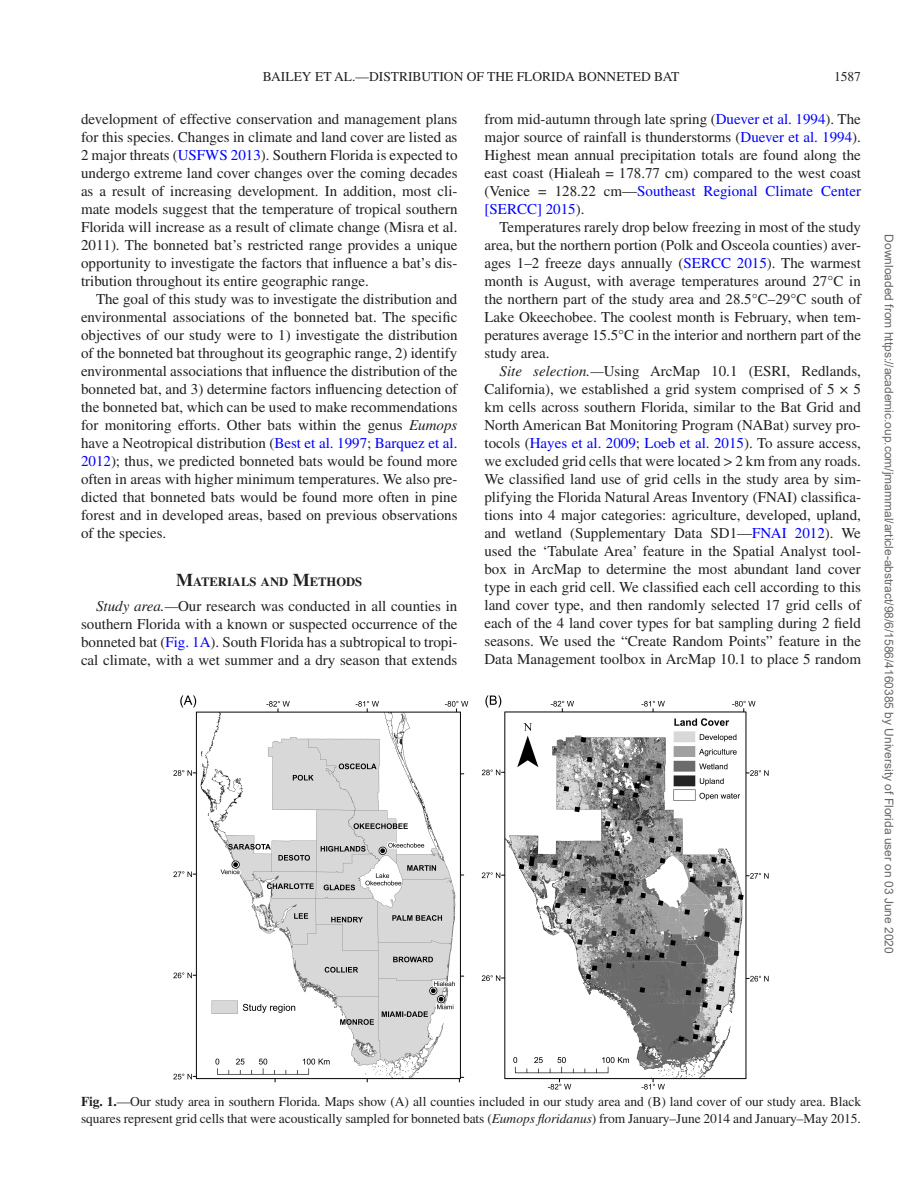
<style>
.page{position:relative;width:918px;height:1188px;background:#fff}
.page>*{position:absolute;margin:0;border:0;box-sizing:border-box;transform-origin:0 0}
.t1{font:15px/18px "Times";color:#231f20;text-align:justify}
.t2{font:13.5px/16.5px "Times";letter-spacing:-.005em;color:#231f20}
.t3{font:700 12.6px "Times";color:#231f20}
.t4{font:12px "Arial";color:#666}
.s1{color:#00f}
.s2{font-style:italic}
.s3{font-size:18px}
.s4{font-weight:700}
</style>
<div class="page">
<img style="left:173px;top:695px;width:596px;height:395px">
<p class="t2" style="left:263px;top:68px;width:418px">BAILEY ET AL.—DISTRIBUTION OF THE FLORIDA BONNETED BAT</p>
<p class="t2" style="left:834px;top:68px;width:28px">1587</p>
<p class="t1" style="left:81px;top:110px;width:378px">development of effective conservation and management plans for this species. Changes in climate and land cover are listed as 2 major threats (<span class="s1">USFWS 2013</span>). Southern Florida is expected to undergo extreme land cover changes over the coming decades as a result of increasing development. In addition, most cli&shy;mate models suggest that the temperature of tropical southern Florida will increase as a result of climate change (Misra et al.<br>2011). The bonneted bat’s restricted range provides a unique opportunity to investigate the factors that influence a bat’s dis&shy;tribution throughout its entire geographic range.</p>
<p class="t1" style="left:81px;top:290px;width:378px;text-indent:15px">The goal of this study was to investigate the distribution and environmental associations of the bonneted bat. The specific objectives of our study were to 1) investigate the distribution of the bonneted bat throughout its geographic range, 2) identify environmental associations that influence the distribution of the bonneted bat, and 3) determine factors influencing detection of the bonneted bat, which can be used to make recommendations for monitoring efforts. Other bats within the genus <span class="s2">Eumops </span>have a Neotropical distribution (<span class="s1">Best et al. 1997</span>; <span class="s1">Barquez et al.<br>2012</span>); thus, we predicted bonneted bats would be found more often in areas with higher minimum temperatures. We also pre&shy;dicted that bonneted bats would be found more often in pine forest and in developed areas, based on previous observations of the species.</p>
<p class="t3" style="left:176px;top:574px;width:188px"><span class="s3">M</span>ATERIALS AND <span class="s3">M</span>ETHODS</p>
<p class="t1" style="left:81px;top:597px;width:378px;text-indent:15px"><span class="s2">Study area.—</span>Our research was conducted in all counties in southern Florida with a known or suspected occurrence of the bonneted bat (<span class="s1">Fig. 1A</span>). South Florida has a subtropical to tropi&shy;cal climate, with a wet summer and a dry season that extends</p>
<p class="t1" style="left:484px;top:110px;width:378px">from mid-autumn through late spring (<span class="s1">Duever et al. 1994</span>). The major source of rainfall is thunderstorms (<span class="s1">Duever et al. 1994</span>).<br>Highest mean annual precipitation totals are found along the east coast (Hialeah = 178.77 cm) compared to the west coast (Venice = 128.22 cm—<span class="s1">Southeast Regional Climate Center [SERCC] 2015</span>).</p>
<p class="t1" style="left:484px;top:218px;width:378px;text-indent:15px">Temperatures rarely drop below freezing in most of the study area, but the northern portion (Polk and Osceola counties) aver&shy;ages 1–2 freeze days annually (<span class="s1">SERCC 2015</span>). The warmest month is August, with average temperatures around 27°C in the northern part of the study area and 28.5°C–29°C south of Lake Okeechobee. The coolest month is February, when tem&shy;peratures average 15.5°C in the interior and northern part of the study area.</p>
<p class="t1" style="left:484px;top:362px;width:378px;text-indent:15px"><span class="s2">Site selection.—</span>Using ArcMap 10.1 (ESRI, Redlands, California), we established a grid system comprised of 5 × 5 km cells across southern Florida, similar to the Bat Grid and North American Bat Monitoring Program (NABat) survey pro&shy;tocols (<span class="s1">Hayes et al. 2009</span>; <span class="s1">Loeb et al. 2015</span>). To assure access, we excluded grid cells that were located &gt; 2 km from any roads.<br>We classified land use of grid cells in the study area by sim&shy;plifying the Florida Natural Areas Inventory (FNAI) classifica&shy;tions into 4 major categories: agriculture, developed, upland, and wetland (Supplementary Data SD1—<span class="s1">FNAI 2012</span>). We used the ‘Tabulate Area’ feature in the Spatial Analyst tool&shy;box in ArcMap to determine the most abundant land cover type in each grid cell. We classified each cell according to this land cover type, and then randomly selected 17 grid cells of each of the 4 land cover types for bat sampling during 2 field seasons. We used the “Create Random Points” feature in the Data Management toolbox in ArcMap 10.1 to place 5 random</p>
<p class="t4" style="left:893px;top:234px;width:721px;rotate:90deg">Downloaded from https://academic.oup.com/jmammal/article-abstract/98/6/1586/4160385 by University of Florida user on 03 June 2020</p>
<p class="t2" style="left:81px;top:1094px;width:782px"><span class="s4">Fig. 1.</span>—Our study area in southern Florida. Maps show (A) all counties included in our study area and (B) land cover of our study area. Black squares represent grid cells that were acoustically sampled for bonneted bats (<span class="s2">Eumops floridanus</span>) from January–June 2014 and January–May 2015.</p>
</div>
